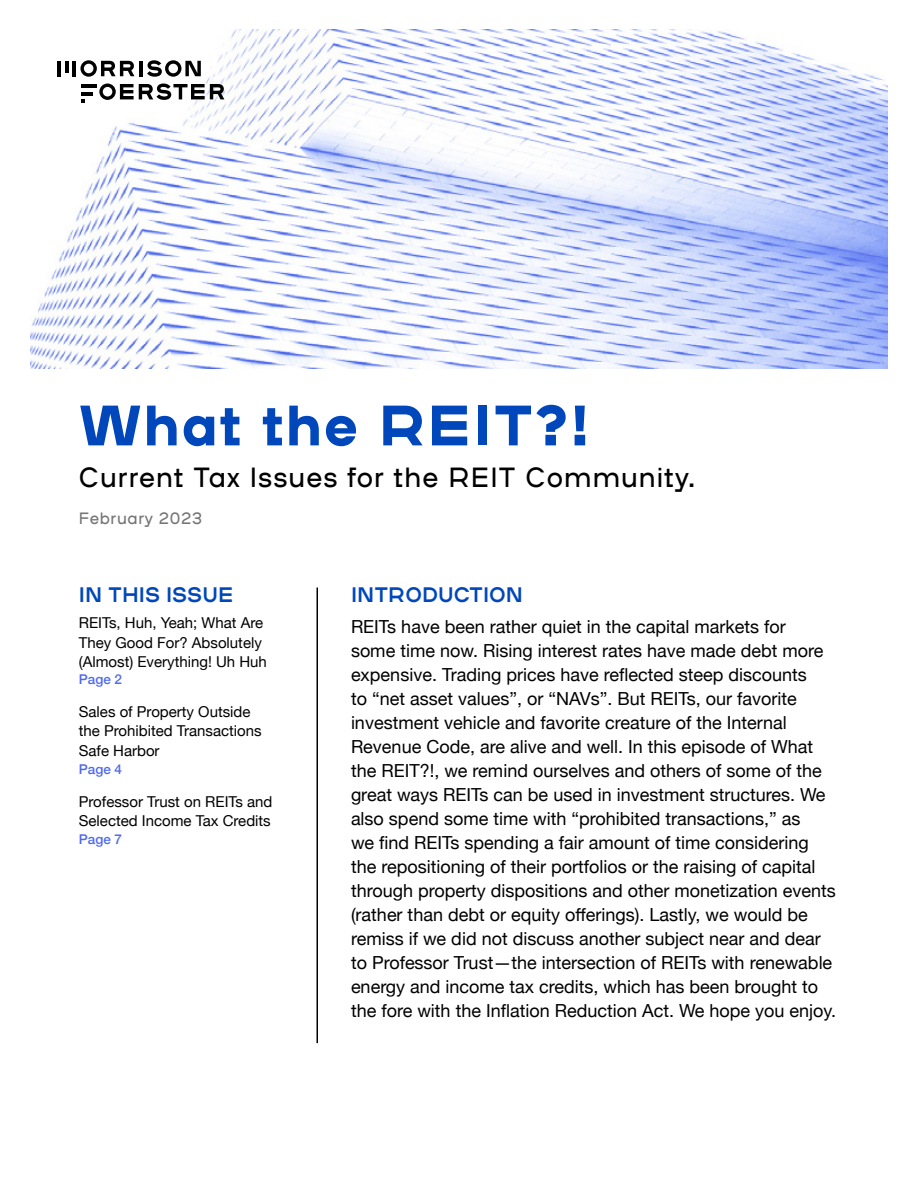
<style>
.page{position:relative;width:918px;height:1188px;background:#fff}
.page>*{position:absolute;margin:0;border:0;box-sizing:border-box;transform-origin:0 0}
.t1{font:800 56.85px "Mo Fo Plaax";letter-spacing:.04em;color:#0047bb}
.t2{font:27.75px "Mo Fo Plaax";letter-spacing:.04em;color:#000}
.t3{font:700 21px "Mo Fo Plaax";color:#0047bb}
.t4{font:18px/24px "Helvetica Neue";color:#000}
.t5{font:16.35px "Mo Fo Plaax";letter-spacing:.04em;color:#737577}
.t6{font:15px/19.5px "Helvetica Neue";color:#000}
.t7{font:500 13.5px "Helvetica Neue";color:#506aed}
</style>
<div class="page">
<img style="left:30px;top:29px;width:858px;height:340px">
<svg style="left:81px;top:99px;width:4px;height:4px"></svg>
<hr style="left:81px;top:92px;width:12px;height:4px;background:#000">
<hr style="left:81px;top:84px;width:15px;height:4px;background:#000">
<svg style="left:99px;top:84px;width:125px;height:16px"></svg>
<hr style="left:57px;top:61px;width:4px;height:15px;background:#000">
<hr style="left:65px;top:61px;width:4px;height:11px;background:#000">
<hr style="left:72px;top:61px;width:4px;height:15px;background:#000">
<hr style="left:139px;top:61px;width:4px;height:15px;background:#000">
<svg style="left:80px;top:60px;width:54px;height:17px"></svg>
<svg style="left:147px;top:60px;width:54px;height:17px"></svg>
<hr style="left:316px;top:588px;width:2px;height:455px;background:#000">
<h1 class="t1" style="left:79px;top:380px;width:512px">What the REIT?!</h1>
<h2 class="t2" style="left:79px;top:459px;width:618px">Current Tax Issues for the REIT Community.</h2>
<p class="t5" style="left:79px;top:507px;width:125px">February 2023</p>
<p class="t3" style="left:79px;top:579px;width:156px">IN THIS ISSUE</p>
<p class="t6" style="left:79px;top:614px;width:190px">REITs, Huh, Yeah; What Are<br>They Good For? Absolutely (Almost) Everything! Uh Huh</p>
<p class="t7" style="left:79px;top:668px;width:45px">Page 2</p>
<p class="t6" style="left:79px;top:703px;width:184px">Sales of Property Outside the Prohibited Transactions<br>Safe Harbor</p>
<p class="t7" style="left:79px;top:758px;width:45px">Page 4</p>
<p class="t6" style="left:79px;top:793px;width:195px">Professor Trust on REITs and<br>Selected Income Tax Credits</p>
<p class="t7" style="left:79px;top:829px;width:45px">Page 7</p>
<p class="t3" style="left:351px;top:579px;width:174px">INTRODUCTION</p>
<p class="t4" style="left:351px;top:616px;width:487px">REITs have been rather quiet in the capital markets for<br>some time now. Rising interest rates have made debt more expensive. Trading prices have reflected steep discounts<br>to “net asset values”, or “NAVs”. But REITs, our favorite investment vehicle and favorite creature of the Internal Revenue Code, are alive and well. In this episode of What the REIT?!, we remind ourselves and others of some of the great ways REITs can be used in investment structures. We also spend some time with “prohibited transactions,” as<br>we find REITs spending a fair amount of time considering the repositioning of their portfolios or the raising of capital through property dispositions and other monetization events (rather than debt or equity offerings). Lastly, we would be remiss if we did not discuss another subject near and dear to Professor Trust—the intersection of REITs with renewable energy and income tax credits, which has been brought to the fore with the Inflation Reduction Act. We hope you enjoy.</p>
</div>
